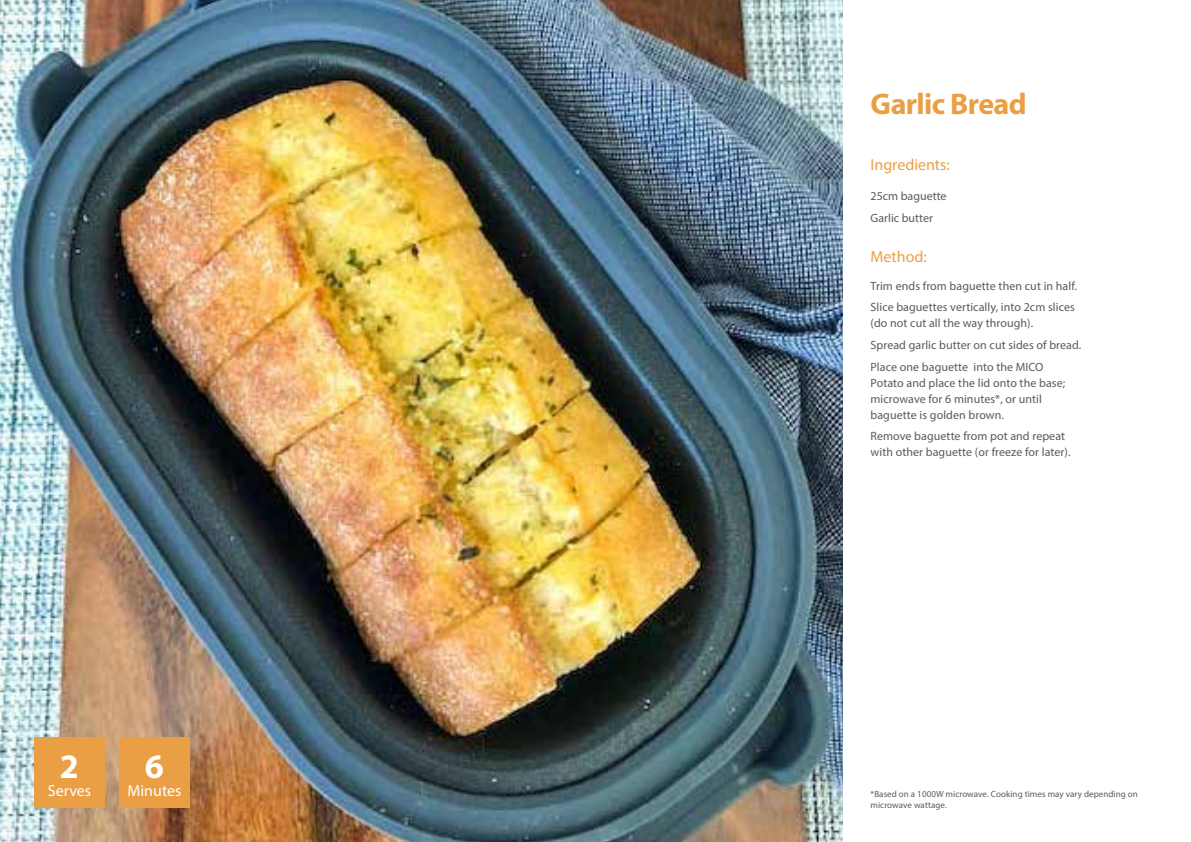
<style>
.page{position:relative;width:1191px;height:842px;background:#fff}
.page>*{position:absolute;margin:0;border:0;box-sizing:border-box;transform-origin:0 0}
.t1{font:700 34.4px "Myriad Pro";color:#fff}
.t2{font:700 30px "Myriad Pro";letter-spacing:-.02em;color:#eb9f44}
.t3{font:16px "Myriad Pro";color:#eb9f44}
.t4{font:16px "Myriad Pro";color:#fff}
.t5{font:12px/21.7px "Myriad Pro";letter-spacing:.005em;color:#5a5a5a}
.t6{font:9px/10.8px "Myriad Pro";letter-spacing:.005em;color:#5a5a5a}
</style>
<div class="page">
<img style="left:0;top:0;width:842px;height:842px">
<div style="left:34px;top:737px;width:71px;height:71px;background:#eb9f44"></div>
<div style="left:119px;top:737px;width:71px;height:71px;background:#eb9f44"></div>
<h1 class="t1" style="left:60px;top:744px;width:21px">2</h1>
<h3 class="t4" style="left:48px;top:781px;width:45px">Serves</h3>
<h1 class="t1" style="left:145px;top:744px;width:21px">6</h1>
<h3 class="t4" style="left:127px;top:781px;width:56px">Minutes</h3>
<h2 class="t2" style="left:870px;top:85px;width:158px">Garlic Bread</h2>
<h3 class="t3" style="left:870px;top:155px;width:81px">Ingredients:</h3>
<p class="t5" style="left:870px;top:185px;width:78px">25cm baguette<br>Garlic butter</p>
<h3 class="t3" style="left:870px;top:247px;width:58px">Method:</h3>
<p class="t5" style="left:870px;top:275px;width:208px">Trim ends from baguette then cut in half.<br>Slice baguettes vertically, into 2cm slices</p>
<p class="t5" style="left:870px;top:312px;width:212px">(do not cut all the way through).<br>Spread garlic butter on cut sides of bread.<br>Place one baguette into the MICO</p>
<p class="t5" style="left:870px;top:375px;width:196px;line-height:16px">Potato and place the lid onto the base; microwave for 6 minutes*, or until baguette is golden brown.</p>
<p class="t5" style="left:870px;top:428px;width:201px;line-height:16px">Remove baguette from pot and repeat with other baguette (or freeze for later).</p>
<p class="t6" style="left:870px;top:789px;width:269px">*Based on a 1000W microwave. Cooking times may vary depending on microwave wattage.</p>
</div>
